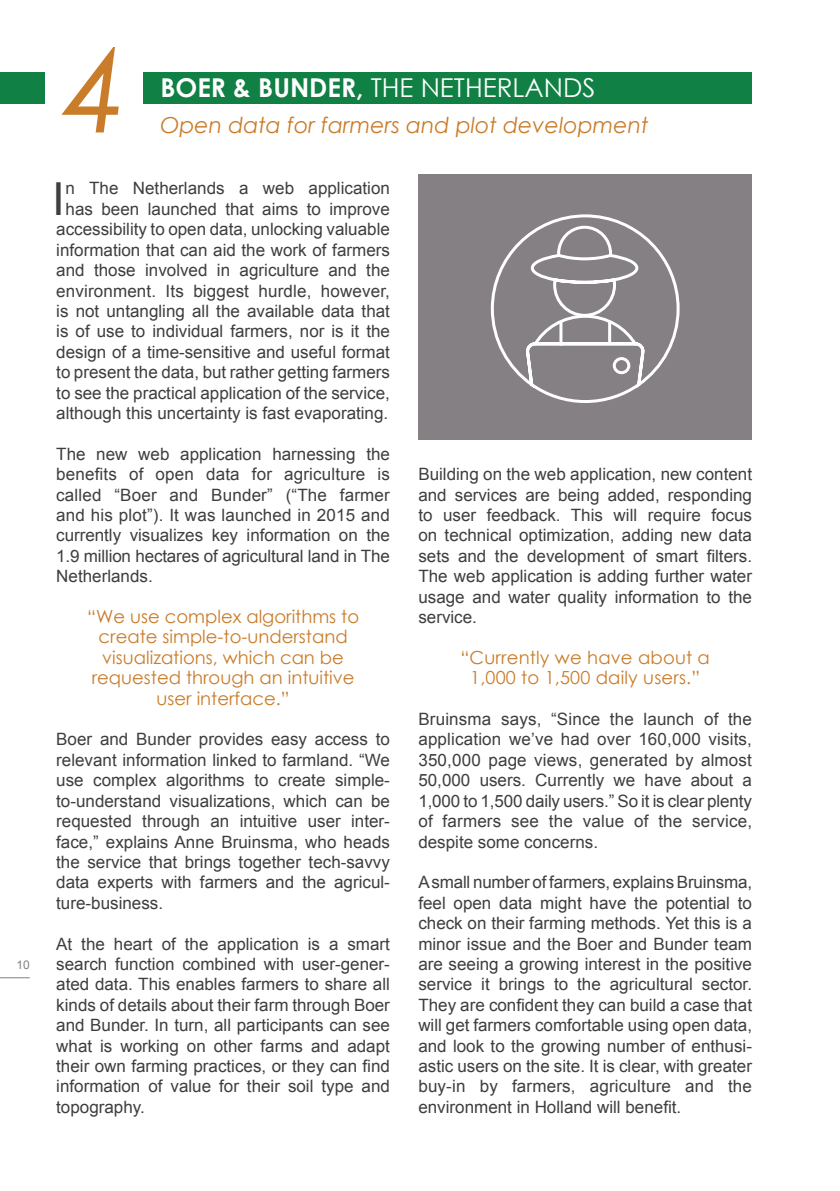
<style>
.page{position:relative;width:840px;height:1191px;background:#fff}
.page>*{position:absolute;margin:0;border:0;box-sizing:border-box;transform-origin:0 0}
.t1{font:italic 116px "Century Gothic";color:#c97c29}
.t2{font:45.4px "Arial";color:#3e3e3f}
.t3{font:26px "Century Gothic";color:#fff}
.t4{font:italic 22px "Century Gothic";color:#c97c29}
.t5{font:18px/20.4px "Century Gothic";color:#c97c29;text-align:center}
.t6{font:17px/20.4px "Arial";color:#3e3e3f;text-align:justify}
.t7{font:12px "Arial";color:#848084}
.s1{font-weight:700}
</style>
<div class="page">
<hr style="left:0;top:977px;width:30px;height:1px;background:#848084">
<div style="left:0;top:72px;width:750px;height:31px;background:#108044"></div>
<div style="left:45px;top:52px;width:98px;height:81px;background:#fff"></div>
<div style="left:418px;top:174px;width:333px;height:265px;background:#848084"></div>
<svg style="left:490px;top:214px;width:190px;height:189px"></svg>
<p class="t7" style="left:16px;top:957px;width:15px">10</p>
<h1 class="t1" style="left:64px;top:20px;width:66px">4</h1>
<h3 class="t3" style="left:160px;top:69px;width:436px"><span class="s1">BOER &amp; BUNDER,</span> THE NETHERLANDS</h3>
<p class="t4" style="left:160px;top:112px;width:489px">Open data for farmers and plot development</p>
<h2 class="t2" style="left:52px;top:169px;width:14px">I</h2>
<p class="t6" style="left:56px;top:178px;width:335px;text-align:center">n The Netherlands a web application has been launched that aims to improve accessibility to open data, unlocking valuable information that can aid the work of farmers and those involved in agriculture and the environment. Its biggest hurdle, however, is not untangling all the available data that is of use to individual farmers, nor is it the design of a time-sensitive and useful format to present the data, but rather getting farmers to see the practical application of the service, although this uncertainty is fast evaporating.</p>
<p class="t6" style="left:56px;top:444px;width:335px">The new web application harnessing the benefits of open data for agriculture is called “Boer and Bunder” (“The farmer and his plot”). It was launched in 2015 and currently visualizes key information on the 1.9 million hectares of agricultural land in The Netherlands.</p>
<p class="t5" style="left:87px;top:606px;width:273px">“We use complex algorithms to create simple-to-understand visualizations, which can be requested through an intuitive user interface.”</p>
<p class="t6" style="left:56px;top:729px;width:335px">Boer and Bunder provides easy access to relevant information linked to farmland. “We use complex algorithms to create simple&shy;to-understand visualizations, which can be requested through an intuitive user inter&shy;face,” explains Anne Bruinsma, who heads the service that brings together tech-savvy data experts with farmers and the agricul&shy;ture-business.</p>
<p class="t6" style="left:56px;top:933px;width:335px">At the heart of the application is a smart search function combined with user-gener&shy;ated data. This enables farmers to share all kinds of details about their farm through Boer and Bunder. In turn, all participants can see what is working on other farms and adapt their own farming practices, or they can find information of value for their soil type and topography.</p>
<p class="t6" style="left:418px;top:464px;width:335px">Building on the web application, new content and services are being added, responding to user feedback. This will require focus on technical optimization, adding new data sets and the development of smart filters.<br>The web application is adding further water usage and water quality information to the service.</p>
<p class="t5" style="left:460px;top:647px;width:251px">“Currently we have about a<br>1,000 to 1,500 daily users.”</p>
<p class="t6" style="left:418px;top:709px;width:335px">Bruinsma says, “Since the launch of the application we’ve had over 160,000 visits, 350,000 page views, generated by almost 50,000 users. Currently we have about a 1,000 to 1,500 daily users.” So it is clear plenty of farmers see the value of the service, despite some concerns.</p>
<p class="t6" style="left:418px;top:872px;width:335px">A small number of farmers, explains Bruinsma, feel open data might have the potential to check on their farming methods. Yet this is a minor issue and the Boer and Bunder team are seeing a growing interest in the positive service it brings to the agricultural sector.<br>They are confident they can build a case that will get farmers comfortable using open data, and look to the growing number of enthusi&shy;astic users on the site. It is clear, with greater buy-in by farmers, agriculture and the environment in Holland will benefit.</p>
</div>
